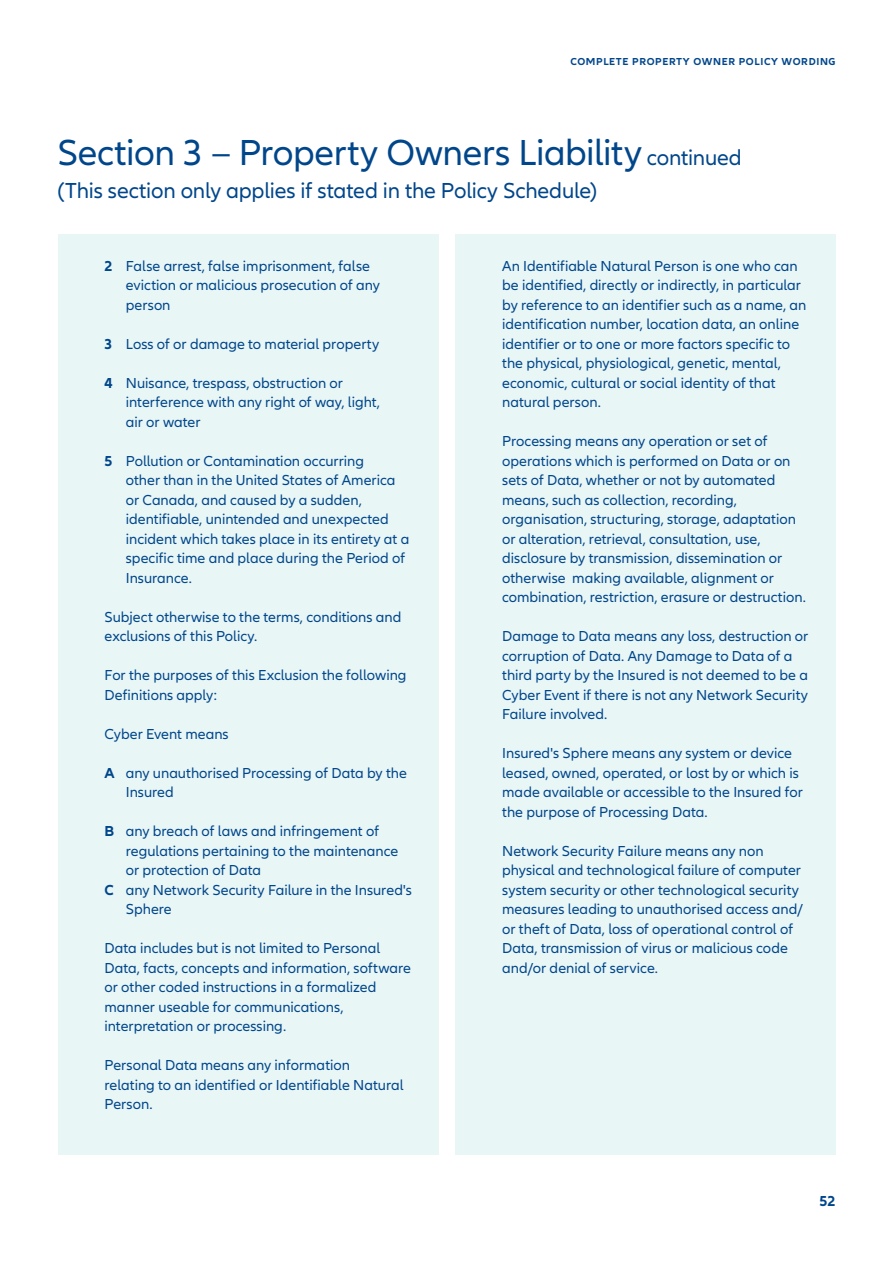
<style>
.page{position:relative;width:893px;height:1263px;background:#fff}
.page>*{position:absolute;margin:0;border:0;box-sizing:border-box;transform-origin:0 0}
.t1{font:37.5px "Allianz Neo";letter-spacing:-.01em;color:#00468b}
.t2{font:22.5px "Allianz Neo";letter-spacing:-.01em;color:#00468b}
.t3{font:15px/19.5px "Allianz Neo";color:#00468b}
.t4{font:700 15px "Allianz Neo";color:#00468b}
.t5{font:700 10.5px "Allianz Neo";letter-spacing:.06em;color:#00468b}
.s1{font-size:22.5px}
.s2{font-weight:700}
</style>
<div class="page">
<div style="left:455px;top:234px;width:381px;height:920px;background:#e9f6f6"></div>
<div style="left:58px;top:234px;width:380px;height:920px;background:#e9f6f6"></div>
<p class="t5" style="left:570px;top:56px;width:267px">COMPLETE PROPERTY OWNER POLICY WORDING</p>
<h1 class="t1" style="left:57px;top:132px;width:686px">Section 3 – Property Owners Liability <span class="s1">continued</span></h1>
<h2 class="t2" style="left:57px;top:178px;width:541px">(This section only applies if stated in the Policy Schedule)</h2>
<p class="t3" style="left:126px;top:256px;width:256px;text-indent:-21px"><span class="s2">2</span> False arrest, false imprisonment, false eviction or malicious prosecution of any person</p>
<p class="t3" style="left:105px;top:334px;width:276px"><span class="s2">3</span> Loss of or damage to material property</p>
<p class="t3" style="left:126px;top:373px;width:256px;text-indent:-21px"><span class="s2">4</span> Nuisance, trespass, obstruction or interference with any right of way, light, air or water</p>
<p class="t3" style="left:126px;top:451px;width:285px;text-indent:-21px"><span class="s2">5</span> Pollution or Contamination occurring<br>other than in the United States of America or Canada, and caused by a sudden, identifiable, unintended and unexpected incident which takes place in its entirety at a specific time and place during the Period of Insurance.</p>
<p class="t3" style="left:105px;top:607px;width:298px">Subject otherwise to the terms, conditions and exclusions of this Policy.</p>
<p class="t3" style="left:105px;top:666px;width:303px">For the purposes of this Exclusion the following<br>Definitions apply:</p>
<p class="t3" style="left:105px;top:724px;width:126px">Cyber Event means</p>
<p class="t3" style="left:126px;top:763px;width:283px;text-indent:-21px"><span class="s2">A</span> any unauthorised Processing of Data by the<br>Insured</p>
<p class="t3" style="left:105px;top:822px;width:276px"><span class="s2">B</span> any breach of laws and infringement of</p>
<p class="t3" style="left:126px;top:841px;width:274px">regulations pertaining to the maintenance</p>
<p class="t3" style="left:126px;top:861px;width:137px">or protection of Data</p>
<p class="t3" style="left:105px;top:880px;width:309px"><span class="s2">C</span> any Network Security Failure in the Insured's</p>
<p class="t3" style="left:126px;top:900px;width:48px">Sphere</p>
<p class="t3" style="left:105px;top:939px;width:308px">Data includes but is not limited to Personal Data, facts, concepts and information, software or other coded instructions in a formalized manner useable for communications, interpretation or processing.</p>
<p class="t3" style="left:105px;top:1056px;width:301px">Personal Data means any information relating to an identified or Identifiable Natural<br>Person.</p>
<p class="t3" style="left:502px;top:256px;width:306px">An Identifiable Natural Person is one who can be identified, directly or indirectly, in particular by reference to an identifier such as a name, an identification number, location data, an online identifier or to one or more factors specific to the physical, physiological, genetic, mental, economic, cultural or social identity of that natural person.</p>
<p class="t3" style="left:502px;top:432px;width:305px">Processing means any operation or set of operations which is performed on Data or on sets of Data, whether or not by automated means, such as collection, recording, organisation, structuring, storage, adaptation or alteration, retrieval, consultation, use, disclosure by transmission, dissemination or otherwise making available, alignment or combination, restriction, erasure or destruction.</p>
<p class="t3" style="left:502px;top:627px;width:308px">Damage to Data means any loss, destruction or corruption of Data. Any Damage to Data of a third party by the Insured is not deemed to be a Cyber Event if there is not any Network Security Failure involved.</p>
<p class="t3" style="left:502px;top:744px;width:302px">Insured's Sphere means any system or device leased, owned, operated, or lost by or which is made available or accessible to the Insured for the purpose of Processing Data.</p>
<p class="t3" style="left:502px;top:841px;width:302px">Network Security Failure means any non physical and technological failure of computer system security or other technological security measures leading to unauthorised access and/ or theft of Data, loss of operational control of Data, transmission of virus or malicious code and/or denial of service.</p>
<p class="t4" style="left:819px;top:1192px;width:18px">52</p>
</div>
